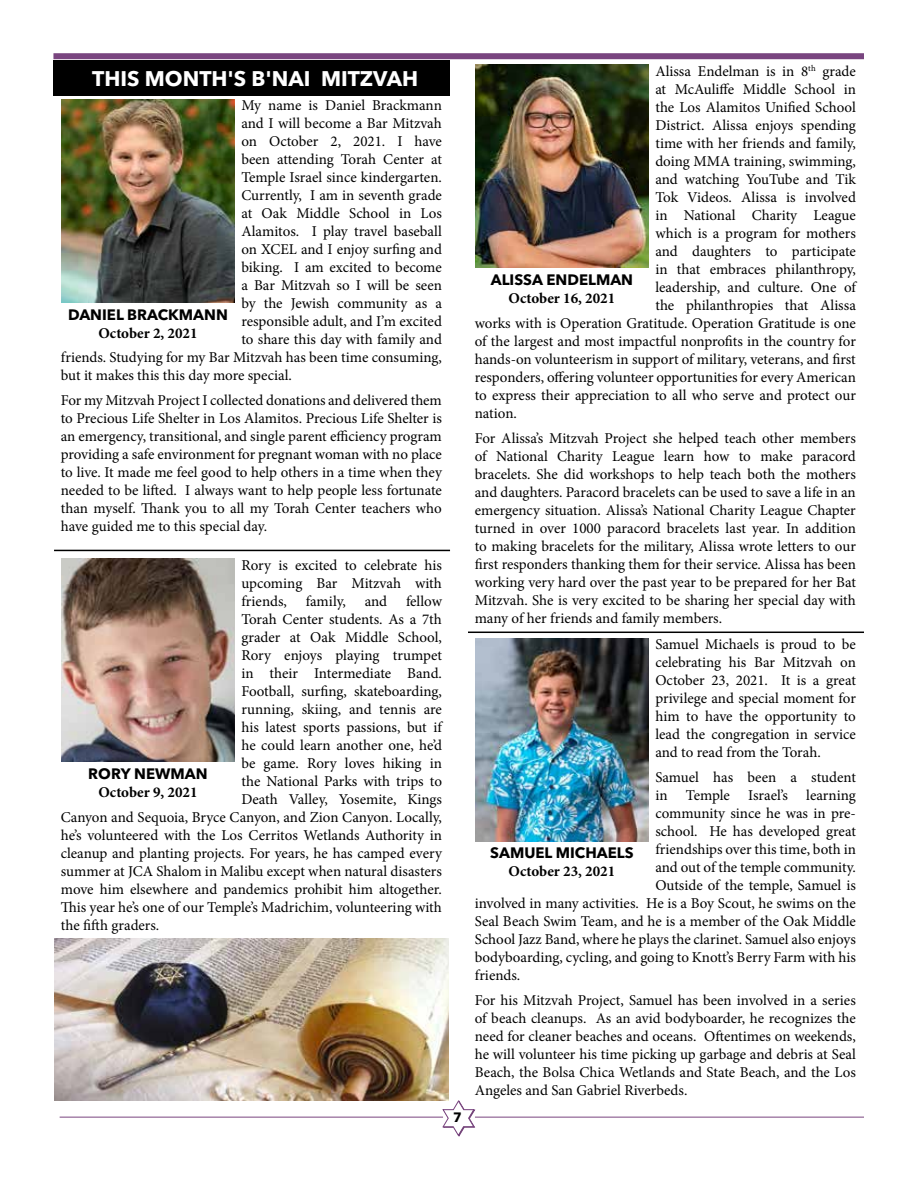
<style>
.page{position:relative;width:918px;height:1188px;background:#fff}
.page>*{position:absolute;margin:0;border:0;box-sizing:border-box;transform-origin:0 0}
.t1{font:700 21px "Avenir Next LT Pro";color:#fff}
.t2{font:15px/18px "Minion Pro";color:#000;text-align:justify}
.t3{font:700 15px "Minion Pro";color:#000}
.t4{font:700 15px "Avenir Next LT Pro";color:#000}
.t5{font:700 13.5px "Avenir Next LT Pro";color:#000}
</style>
<div class="page">
<svg style="left:443px;top:1100px;width:32px;height:37px"></svg>
<hr style="left:475px;top:1117px;width:389px;height:1px;background:#79457f">
<hr style="left:60px;top:1117px;width:383px;height:1px;background:#79457f">
<div style="left:53px;top:53px;width:811px;height:6px;background:#79457f"></div>
<div style="left:53px;top:60px;width:397px;height:36px;background:#000"></div>
<img style="left:61px;top:99px;width:174px;height:203px">
<img style="left:475px;top:65px;width:174px;height:203px">
<img style="left:61px;top:559px;width:174px;height:203px">
<img style="left:475px;top:638px;width:174px;height:203px">
<hr style="left:468px;top:632px;width:396px;height:1px;background:#000">
<hr style="left:54px;top:550px;width:396px;height:1px;background:#000">
<img style="left:54px;top:939px;width:395px;height:162px">
<h1 class="t1" style="left:92px;top:66px;width:327px">THIS MONTH'S B'NAI MITZVAH</h1>
<p class="t2" style="left:241px;top:97px;width:202px">My name is Daniel Brackmann</p>
<p class="t2" style="left:241px;top:115px;width:202px">and I will become a Bar Mitzvah</p>
<p class="t2" style="left:241px;top:133px;width:202px">on October 2, 2021. I have</p>
<p class="t2" style="left:241px;top:151px;width:202px">been attending Torah Center at</p>
<p class="t2" style="left:241px;top:169px;width:202px">Temple Israel since kindergarten.</p>
<p class="t2" style="left:241px;top:187px;width:202px">Currently, I am in seventh grade</p>
<p class="t2" style="left:241px;top:205px;width:202px">at Oak Middle School in Los</p>
<p class="t2" style="left:241px;top:223px;width:202px">Alamitos. I play travel baseball</p>
<p class="t2" style="left:241px;top:241px;width:202px">on XCEL and I enjoy surfing and</p>
<p class="t2" style="left:241px;top:259px;width:202px">biking. I am excited to become</p>
<p class="t2" style="left:241px;top:277px;width:202px">a Bar Mitzvah so I will be seen</p>
<p class="t2" style="left:241px;top:295px;width:202px">by the Jewish community as a</p>
<p class="t2" style="left:241px;top:313px;width:202px">responsible adult, and I’m excited</p>
<p class="t2" style="left:241px;top:331px;width:202px">to share this day with family and</p>
<p class="t2" style="left:61px;top:349px;width:383px">friends. Studying for my Bar Mitzvah has been time consuming,</p>
<p class="t2" style="left:61px;top:367px;width:233px">but it makes this this day more special.</p>
<p class="t2" style="left:61px;top:391px;width:383px">For my Mitzvah Project I collected donations and delivered them to Precious Life Shelter in Los Alamitos. Precious Life Shelter is an emergency, transitional, and single parent efficiency program providing a safe environment for pregnant woman with no place to live. It made me feel good to help others in a time when they needed to be lifted. I always want to help people less fortunate than myself. Thank you to all my Torah Center teachers who have guided me to this special day.</p>
<p class="t4" style="left:68px;top:305px;width:161px">DANIEL BRACKMANN</p>
<p class="t3" style="left:98px;top:322px;width:101px">October 2, 2021</p>
<p class="t2" style="left:241px;top:556px;width:202px">Rory is excited to celebrate his upcoming Bar Mitzvah with friends,</p>
<p class="t2" style="left:306px;top:592px;width:42px">family,</p>
<p class="t2" style="left:365px;top:592px;width:24px">and</p>
<p class="t2" style="left:406px;top:592px;width:37px">fellow</p>
<p class="t2" style="left:241px;top:610px;width:202px">Torah Center students. As a 7th</p>
<p class="t2" style="left:241px;top:628px;width:202px">grader at Oak Middle School,</p>
<p class="t2" style="left:241px;top:646px;width:202px">Rory enjoys playing trumpet</p>
<p class="t2" style="left:241px;top:664px;width:202px">in their Intermediate Band.</p>
<p class="t2" style="left:241px;top:682px;width:202px">Football, surfing, skateboarding,</p>
<p class="t2" style="left:241px;top:700px;width:202px">running, skiing, and tennis are</p>
<p class="t2" style="left:241px;top:718px;width:202px">his latest sports passions, but if</p>
<p class="t2" style="left:241px;top:736px;width:202px">he could learn another one, he’d</p>
<p class="t2" style="left:241px;top:754px;width:202px">be game. Rory loves hiking in</p>
<p class="t2" style="left:241px;top:772px;width:202px">the National Parks with trips to</p>
<p class="t2" style="left:241px;top:790px;width:202px">Death Valley, Yosemite, Kings</p>
<p class="t2" style="left:61px;top:808px;width:383px">Canyon and Sequoia, Bryce Canyon, and Zion Canyon. Locally,</p>
<p class="t2" style="left:61px;top:826px;width:383px">he’s volunteered with the Los Cerritos Wetlands Authority in</p>
<p class="t2" style="left:61px;top:844px;width:383px">cleanup and planting projects. For years, he has camped every</p>
<p class="t2" style="left:61px;top:862px;width:383px">summer at JCA Shalom in Malibu except when natural disasters</p>
<p class="t2" style="left:61px;top:880px;width:383px">move him elsewhere and pandemics prohibit him altogether.</p>
<p class="t2" style="left:61px;top:898px;width:383px">This year he’s one of our Temple’s Madrichim, volunteering with</p>
<p class="t2" style="left:61px;top:916px;width:100px">the fifth graders.</p>
<p class="t4" style="left:88px;top:765px;width:121px">RORY NEWMAN</p>
<p class="t3" style="left:98px;top:782px;width:101px">October 9, 2021</p>
<p class="t5" style="left:453px;top:1109px;width:10px">7</p>
<p class="t2" style="left:655px;top:62px;width:202px">Alissa Endelman is in 8<sup>th</sup> grade</p>
<p class="t2" style="left:655px;top:80px;width:202px">at McAuliffe Middle School in</p>
<p class="t2" style="left:655px;top:98px;width:202px">the Los Alamitos Unified School</p>
<p class="t2" style="left:655px;top:116px;width:202px">District. Alissa enjoys spending</p>
<p class="t2" style="left:655px;top:134px;width:202px">time with her friends and family,</p>
<p class="t2" style="left:655px;top:152px;width:202px">doing MMA training, swimming,</p>
<p class="t2" style="left:655px;top:170px;width:202px">and watching YouTube and Tik</p>
<p class="t2" style="left:655px;top:188px;width:202px">Tok Videos. Alissa is involved</p>
<p class="t2" style="left:655px;top:206px;width:202px">in National Charity League</p>
<p class="t2" style="left:655px;top:224px;width:202px">which is a program for mothers</p>
<p class="t2" style="left:655px;top:242px;width:202px">and daughters to participate</p>
<p class="t2" style="left:655px;top:260px;width:202px">in that embraces philanthropy,</p>
<p class="t2" style="left:655px;top:278px;width:202px">leadership, and culture. One of</p>
<p class="t2" style="left:655px;top:296px;width:202px">the philanthropies that Alissa</p>
<p class="t2" style="left:475px;top:314px;width:383px">works with is Operation Gratitude. Operation Gratitude is one</p>
<p class="t2" style="left:475px;top:332px;width:383px">of the largest and most impactful nonprofits in the country for</p>
<p class="t2" style="left:475px;top:350px;width:383px">hands-on volunteerism in support of military, veterans, and first</p>
<p class="t2" style="left:475px;top:368px;width:383px">responders, offering volunteer opportunities for every American</p>
<p class="t2" style="left:475px;top:386px;width:383px">to express their appreciation to all who serve and protect our</p>
<p class="t2" style="left:475px;top:404px;width:44px">nation.</p>
<p class="t2" style="left:475px;top:429px;width:383px">For Alissa’s Mitzvah Project she helped teach other members of National Charity League learn how to make paracord bracelets. She did workshops to help teach both the mothers and daughters. Paracord bracelets can be used to save a life in an emergency situation. Alissa’s National Charity League Chapter turned in over 1000 paracord bracelets last year. In addition to making bracelets for the military, Alissa wrote letters to our first responders thanking them for their service. Alissa has been working very hard over the past year to be prepared for her Bat Mitzvah. She is very excited to be sharing her special day with many of her friends and family members.</p>
<p class="t4" style="left:491px;top:271px;width:144px">ALISSA ENDELMAN</p>
<p class="t3" style="left:509px;top:288px;width:108px">October 16, 2021</p>
<p class="t2" style="left:655px;top:635px;width:202px">Samuel Michaels is proud to be celebrating his Bar Mitzvah on October 23, 2021. It is a great privilege and special moment for him to have the opportunity to lead the congregation in service and to read from the Torah.</p>
<p class="t2" style="left:655px;top:768px;width:202px">Samuel has been a student</p>
<p class="t2" style="left:655px;top:786px;width:202px">in Temple Israel’s learning</p>
<p class="t2" style="left:655px;top:804px;width:202px">community since he was in pre-</p>
<p class="t2" style="left:655px;top:822px;width:202px">school. He has developed great</p>
<p class="t2" style="left:655px;top:840px;width:202px">friendships over this time, both in</p>
<p class="t2" style="left:655px;top:858px;width:202px">and out of the temple community.</p>
<p class="t2" style="left:655px;top:876px;width:202px">Outside of the temple, Samuel is</p>
<p class="t2" style="left:475px;top:894px;width:383px">involved in many activities. He is a Boy Scout, he swims on the</p>
<p class="t2" style="left:475px;top:912px;width:383px">Seal Beach Swim Team, and he is a member of the Oak Middle</p>
<p class="t2" style="left:475px;top:930px;width:383px">School Jazz Band, where he plays the clarinet. Samuel also enjoys</p>
<p class="t2" style="left:475px;top:948px;width:383px">bodyboarding, cycling, and going to Knott’s Berry Farm with his</p>
<p class="t2" style="left:475px;top:966px;width:47px">friends.</p>
<p class="t2" style="left:475px;top:991px;width:383px">For his Mitzvah Project, Samuel has been involved in a series of beach cleanups. As an avid bodyboarder, he recognizes the need for cleaner beaches and oceans. Oftentimes on weekends, he will volunteer his time picking up garbage and debris at Seal Beach, the Bolsa Chica Wetlands and State Beach, and the Los Angeles and San Gabriel Riverbeds.</p>
<p class="t4" style="left:490px;top:844px;width:145px">SAMUEL MICHAELS</p>
<p class="t3" style="left:509px;top:861px;width:108px">October 23, 2021</p>
</div>
